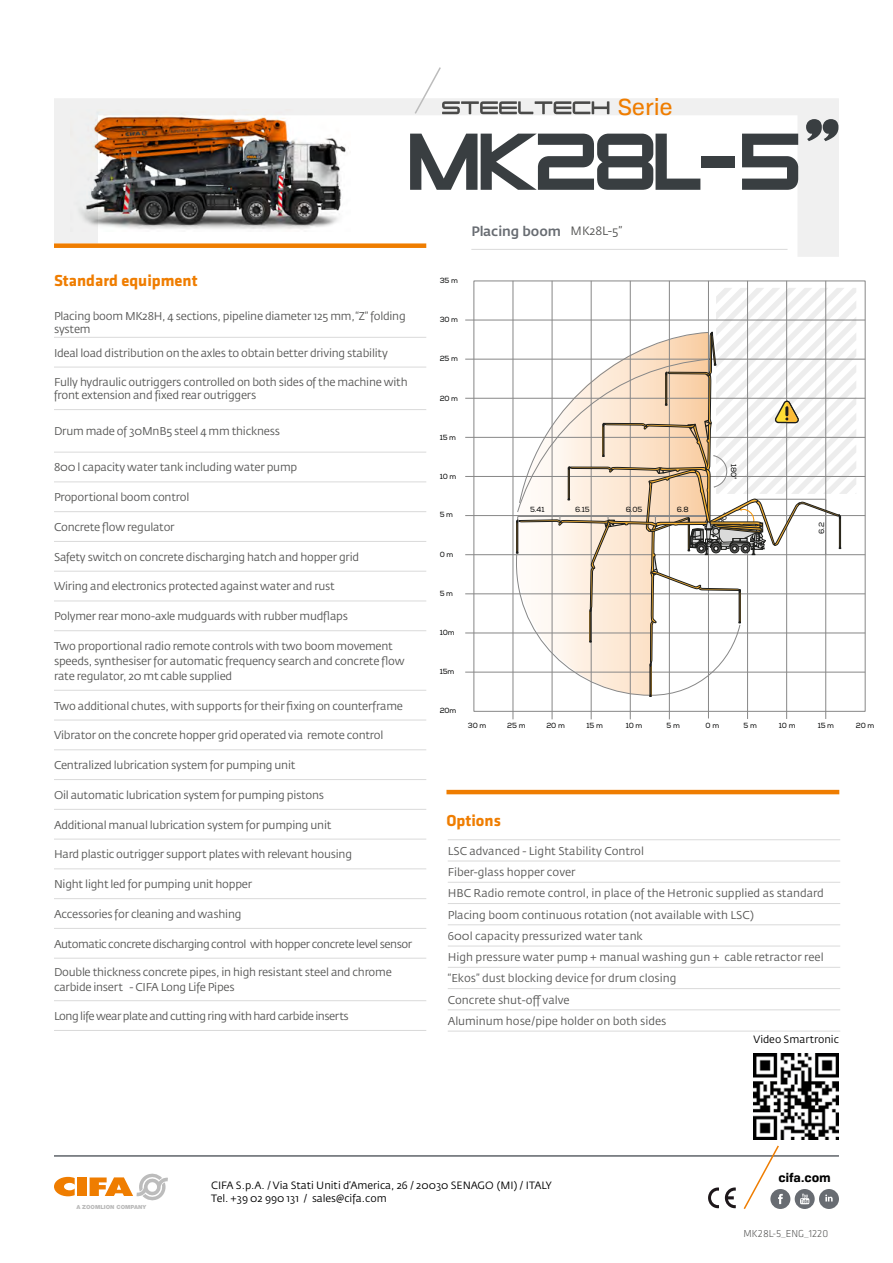
<style>
.page{position:relative;width:893px;height:1263px;background:#fff}
.page>*{position:absolute;margin:0;border:0;box-sizing:border-box;transform-origin:0 0}
.t1{font:82.5px "Zeroes One";letter-spacing:-.07em;color:#393e41}
.t2{font:22.5px "Tofino";color:#ef7d00}
.t3{font:700 16.5px "Klavika";color:#ef7d00}
.t4{font:500 13.5px "Fedra Sans Pro";color:#686c72}
.t5{font:700 12px "Tofino";color:#000}
.t6{font:11.25px/15px "Fedra Sans Pro";letter-spacing:-.02em;color:#575756}
.t7{font:11.25px/21.3px "Fedra Sans Pro";color:#575756}
.t8{font:11.25px "Fedra Sans Pro";letter-spacing:-.04em;color:#575756}
.t9{font:10.5px/13.5px "Fedra Sans Pro";color:#000}
.t10{font:300 10.5px "Klavika";color:#575756}
.t11{font:7.5px "Nexa";letter-spacing:-.02em;color:#010202}
.t12{font:900 5.7px "Helvetica Neue LT Std";color:#bcbcbc}
.s1{font-weight:400;font-size:12px;color:#575756}
</style>
<div class="page">
<svg style="left:54px;top:98px;width:785px;height:159px"></svg>
<hr style="left:54px;top:1155px;width:785px;height:2px;background:#5f646a">
<hr style="left:471px;top:249px;width:316px;height:1px;background:#dadada">
<svg style="left:742px;top:1145px;width:97px;height:64px"></svg>
<svg style="left:54px;top:1177px;width:21px;height:19px"></svg>
<div style="left:78px;top:1177px;width:9px;height:19px;background:#ef7d00"></div>
<svg style="left:90px;top:1173px;width:78px;height:28px"></svg>
<img style="left:70px;top:110px;width:280px;height:121px">
<svg style="left:725px;top:1187px;width:11px;height:21px"></svg>
<svg style="left:708px;top:1187px;width:11px;height:21px"></svg>
<svg style="left:569px;top:222px;width:2px;height:19px"></svg>
<hr style="left:513px;top:281px;width:1px;height:438px;background:#878787">
<hr style="left:552px;top:281px;width:1px;height:438px;background:#878787">
<hr style="left:591px;top:281px;width:1px;height:438px;background:#878787">
<hr style="left:630px;top:281px;width:1px;height:438px;background:#878787">
<hr style="left:669px;top:281px;width:1px;height:438px;background:#878787">
<hr style="left:708px;top:281px;width:1px;height:437px;background:#878787">
<hr style="left:747px;top:281px;width:1px;height:438px;background:#878787">
<hr style="left:786px;top:281px;width:1px;height:438px;background:#878787">
<hr style="left:825px;top:281px;width:1px;height:438px;background:#878787">
<hr style="left:465px;top:515px;width:400px;height:1px;background:#878787">
<hr style="left:465px;top:476px;width:400px;height:1px;background:#878787">
<hr style="left:465px;top:437px;width:400px;height:1px;background:#878787">
<hr style="left:465px;top:398px;width:400px;height:1px;background:#878787">
<hr style="left:465px;top:359px;width:400px;height:1px;background:#878787">
<hr style="left:465px;top:320px;width:400px;height:1px;background:#878787">
<hr style="left:465px;top:554px;width:400px;height:1px;background:#878787">
<hr style="left:465px;top:672px;width:400px;height:1px;background:#878787">
<hr style="left:465px;top:633px;width:400px;height:1px;background:#878787">
<hr style="left:465px;top:594px;width:400px;height:1px;background:#878787">
<img style="left:753px;top:1053px;width:86px;height:86px">
<div style="left:54px;top:243px;width:372px;height:5px;background:#ef7d00"></div>
<hr style="left:446px;top:790px;width:393px;height:4px;background:#ef7d00">
<hr style="left:54px;top:337px;width:372px;height:1px;background:#dadada">
<hr style="left:54px;top:367px;width:372px;height:1px;background:#dadada">
<hr style="left:54px;top:409px;width:372px;height:1px;background:#dadada">
<hr style="left:54px;top:452px;width:372px;height:1px;background:#dadada">
<hr style="left:54px;top:481px;width:372px;height:1px;background:#dadada">
<hr style="left:54px;top:511px;width:372px;height:1px;background:#dadada">
<hr style="left:54px;top:541px;width:372px;height:1px;background:#dadada">
<hr style="left:54px;top:571px;width:372px;height:1px;background:#dadada">
<hr style="left:54px;top:601px;width:372px;height:1px;background:#dadada">
<hr style="left:54px;top:630px;width:372px;height:1px;background:#dadada">
<hr style="left:54px;top:690px;width:372px;height:1px;background:#dadada">
<hr style="left:54px;top:720px;width:372px;height:1px;background:#dadada">
<hr style="left:54px;top:749px;width:372px;height:1px;background:#dadada">
<hr style="left:54px;top:779px;width:372px;height:1px;background:#dadada">
<hr style="left:54px;top:809px;width:372px;height:1px;background:#dadada">
<hr style="left:54px;top:839px;width:372px;height:1px;background:#dadada">
<hr style="left:54px;top:868px;width:372px;height:1px;background:#dadada">
<hr style="left:54px;top:898px;width:372px;height:1px;background:#dadada">
<hr style="left:54px;top:928px;width:372px;height:1px;background:#dadada">
<hr style="left:54px;top:958px;width:372px;height:1px;background:#dadada">
<hr style="left:54px;top:1000px;width:372px;height:1px;background:#dadada">
<hr style="left:54px;top:1030px;width:372px;height:1px;background:#dadada">
<hr style="left:448px;top:839px;width:392px;height:1px;background:#dadada">
<hr style="left:448px;top:861px;width:392px;height:1px;background:#dadada">
<hr style="left:448px;top:882px;width:392px;height:1px;background:#dadada">
<hr style="left:448px;top:903px;width:392px;height:1px;background:#dadada">
<hr style="left:448px;top:924px;width:392px;height:1px;background:#dadada">
<hr style="left:448px;top:946px;width:392px;height:1px;background:#dadada">
<hr style="left:448px;top:967px;width:392px;height:1px;background:#dadada">
<hr style="left:448px;top:988px;width:392px;height:1px;background:#dadada">
<hr style="left:448px;top:1009px;width:392px;height:1px;background:#dadada">
<hr style="left:448px;top:1031px;width:392px;height:1px;background:#dadada">
<svg style="left:413px;top:67px;width:196px;height:48px"></svg>
<svg style="left:512px;top:288px;width:344px;height:419px"></svg>
<h2 class="t2" style="left:618px;top:90px;width:57px">Serie</h2>
<h1 class="t1" style="left:405px;top:113px;width:437px">MK28L-5”</h1>
<h3 class="t3" style="left:54px;top:271px;width:145px">Standard equipment</h3>
<p class="t6" style="left:54px;top:309px;width:353px;line-height:13.5px">Placing boom MK28H, 4 sections, pipeline diameter 125 mm, “Z” folding system</p>
<p class="t6" style="left:54px;top:345px;width:335px">Ideal load distribution on the axles to obtain better driving stability</p>
<p class="t6" style="left:54px;top:375px;width:355px;line-height:13.5px">Fully hydraulic outriggers controlled on both sides of the machine with front extension and fixed rear outriggers</p>
<p class="t6" style="left:54px;top:424px;width:228px">Drum made of 30MnB5 steel 4 mm thickness</p>
<p class="t6" style="left:54px;top:460px;width:245px">800 l capacity water tank including water pump</p>
<p class="t6" style="left:54px;top:490px;width:137px">Proportional boom control</p>
<p class="t6" style="left:54px;top:519px;width:122px">Concrete flow regulator</p>
<p class="t6" style="left:54px;top:549px;width:307px">Safety switch on concrete discharging hatch and hopper grid</p>
<p class="t6" style="left:54px;top:579px;width:282px">Wiring and electronics protected against water and rust</p>
<p class="t6" style="left:54px;top:609px;width:295px">Polymer rear mono-axle mudguards with rubber mudflaps</p>
<p class="t6" style="left:54px;top:638px;width:352px">Two proportional radio remote controls with two boom movement speeds, synthesiser for automatic frequency search and concrete flow rate regulator, 20 mt cable supplied</p>
<p class="t6" style="left:54px;top:698px;width:351px">Two additional chutes, with supports for their fixing on counterframe</p>
<p class="t6" style="left:54px;top:728px;width:331px">Vibrator on the concrete hopper grid operated via remote control</p>
<p class="t6" style="left:54px;top:758px;width:243px">Centralized lubrication system for pumping unit</p>
<p class="t6" style="left:54px;top:787px;width:272px">Oil automatic lubrication system for pumping pistons</p>
<p class="t6" style="left:54px;top:817px;width:279px">Additional manual lubrication system for pumping unit</p>
<p class="t6" style="left:54px;top:847px;width:300px">Hard plastic outrigger support plates with relevant housing</p>
<p class="t6" style="left:54px;top:877px;width:200px">Night light led for pumping unit hopper</p>
<p class="t6" style="left:54px;top:906px;width:189px">Accessories for cleaning and washing</p>
<p class="t8" style="left:54px;top:937px;width:360px">Automatic concrete discharging control with hopper concrete level sensor</p>
<p class="t6" style="left:54px;top:965px;width:339px">Double thickness concrete pipes, in high resistant steel and chrome carbide insert - CIFA Long Life Pipes</p>
<p class="t8" style="left:54px;top:1009px;width:296px">Long life wear plate and cutting ring with hard carbide inserts</p>
<p class="t4" style="left:471px;top:223px;width:152px">Placing boom <span class="s1">MK28L-5”</span></p>
<p class="t11" style="left:440px;top:276px;width:20px">35 m</p>
<p class="t11" style="left:440px;top:315px;width:20px">30 m</p>
<p class="t11" style="left:440px;top:354px;width:20px">25 m</p>
<p class="t11" style="left:440px;top:393px;width:20px">20 m</p>
<p class="t11" style="left:440px;top:433px;width:18px">15 m</p>
<p class="t11" style="left:440px;top:472px;width:18px">10 m</p>
<p class="t11" style="left:440px;top:510px;width:15px">5 m</p>
<p class="t11" style="left:440px;top:550px;width:15px">0 m</p>
<p class="t11" style="left:440px;top:589px;width:15px">5 m</p>
<p class="t11" style="left:440px;top:628px;width:16px">10m</p>
<p class="t11" style="left:440px;top:667px;width:16px">15m</p>
<p class="t11" style="left:530px;top:505px;width:16px">5.41</p>
<p class="t11" style="left:575px;top:505px;width:16px">6.15</p>
<p class="t11" style="left:626px;top:505px;width:18px">6.05</p>
<p class="t11" style="left:677px;top:505px;width:13px">6.8</p>
<p class="t11" style="left:738px;top:464px;width:17px;rotate:90deg">180°</p>
<p class="t11" style="left:817px;top:534px;width:13px;rotate:-90deg">6.2</p>
<p class="t11" style="left:440px;top:706px;width:18px">20m</p>
<p class="t11" style="left:468px;top:721px;width:20px">30 m</p>
<p class="t11" style="left:507px;top:721px;width:20px">25 m</p>
<p class="t11" style="left:546px;top:721px;width:20px">20 m</p>
<p class="t11" style="left:587px;top:721px;width:18px">15 m</p>
<p class="t11" style="left:626px;top:721px;width:18px">10 m</p>
<p class="t11" style="left:666px;top:721px;width:15px">5 m</p>
<p class="t11" style="left:706px;top:721px;width:15px">0 m</p>
<p class="t11" style="left:743px;top:721px;width:15px">5 m</p>
<p class="t11" style="left:779px;top:721px;width:18px">10 m</p>
<p class="t11" style="left:818px;top:721px;width:18px">15 m</p>
<p class="t11" style="left:856px;top:721px;width:20px">20 m</p>
<h3 class="t3" style="left:446px;top:812px;width:56px">Options</h3>
<p class="t7" style="left:448px;top:840px;width:378px">LSC advanced - Light Stability Control<br>Fiber-glass hopper cover<br>HBC Radio remote control, in place of the Hetronic supplied as standard Placing boom continuous rotation (not available with LSC)<br>600l capacity pressurized water tank<br>High pressure water pump + manual washing gun + cable retractor reel “Ekos” dust blocking device for drum closing<br>Concrete shut-off valve<br>Aluminum hose/pipe holder on both sides</p>
<p class="t9" style="left:753px;top:1032px;width:87px">Video Smartronic</p>
<p class="t12" style="left:76px;top:1203px;width:71px">A ZOOMLION COMPANY</p>
<p class="t9" style="left:211px;top:1178px;width:342px">CIFA S.p.A. / Via Stati Uniti d’America, 26 / 20030 SENAGO (MI) / ITALY<br>Tel. +39 02 990 131 / sales@cifa.com</p>
<p class="t5" style="left:778px;top:1167px;width:54px">cifa.com</p>
<p class="t10" style="left:744px;top:1228px;width:86px">MK28L-5_ENG_1220</p>
</div>
